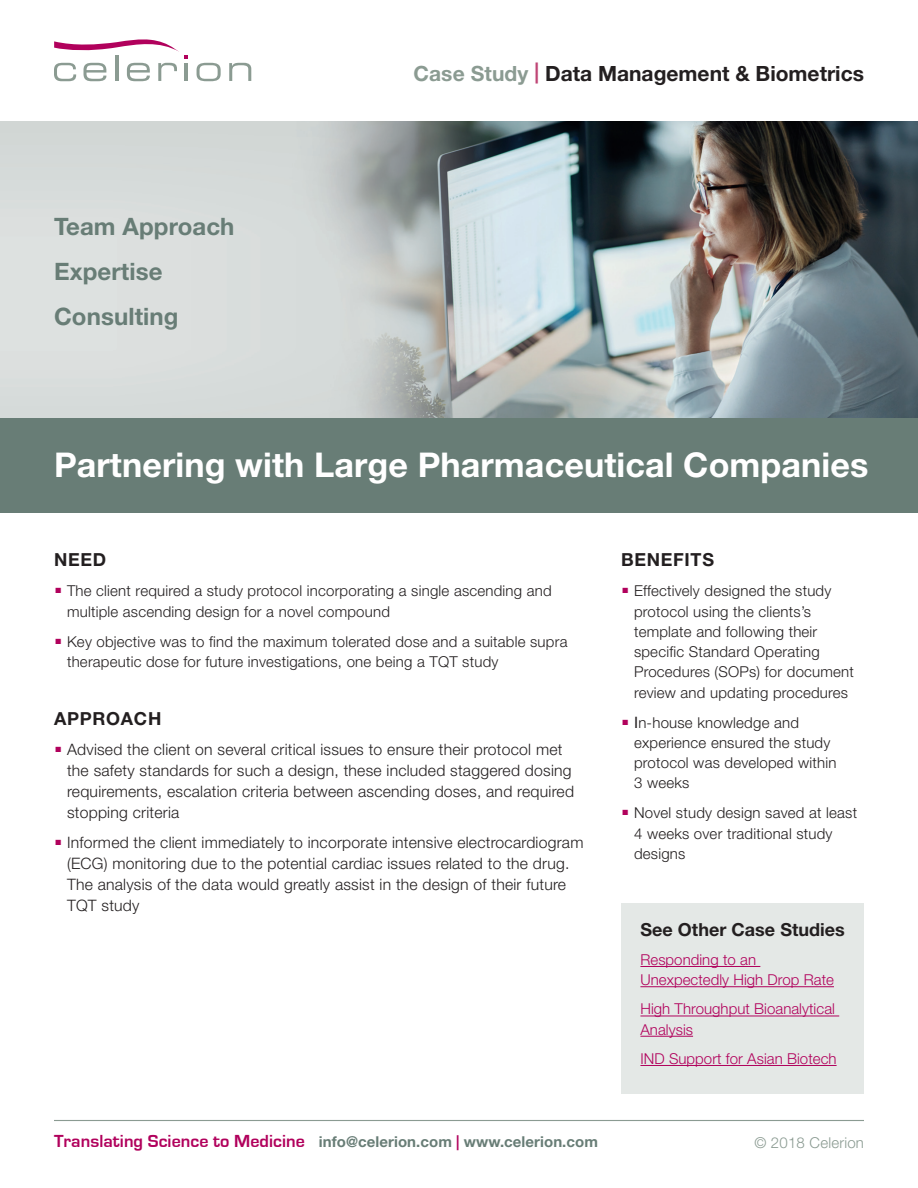
<style>
.page{position:relative;width:918px;height:1188px;background:#fff}
.page>*{position:absolute;margin:0;border:0;box-sizing:border-box;transform-origin:0 0}
.t1{font:700 34.2px "Helvetica Neue LT Std";letter-spacing:.005em;color:#fff}
.t2{font:700 24px/45px "Helvetica Neue LT Std";letter-spacing:.005em;color:#687d76}
.t3{font:700 21px "Helvetica Neue LT Std";color:#231f20}
.t4{font:700 18px "Helvetica Neue LT Std";letter-spacing:.04em;color:#231f20}
.t5{font:700 18px "Helvetica Neue LT Std";color:#231f20}
.t6{font:300 15.75px/21px "Helvetica Neue LT Std";letter-spacing:.015em;color:#231f20}
.t7{font:300 15px/20.2px "Helvetica Neue LT Std";letter-spacing:.015em;color:#231f20}
.t8{font:300 15px/20.2px "Helvetica Neue LT Std";letter-spacing:.005em;color:#b1015c}
.t9{font:700 15px "Helvetica Neue LT Std";letter-spacing:.005em;color:#687d76}
.t10{font:300 15px "Helvetica Neue LT Std";letter-spacing:.015em;color:#8b9b92}
.t11{font:7.5px "Zapf Dingbats ITC";color:#b1015c}
.s1{color:#8b9b92}
.s2{color:#bf4575}
.s3{font-weight:400;font-size:15.75px}
.s4{font-family:"Eurostile";font-size:18px;color:#b1015c}
.s5{color:#b1015c}
</style>
<div class="page">
<img style="left:0;top:122px;width:918px;height:296px">
<div style="left:0;top:418px;width:918px;height:95px;background:#687d76"></div>
<svg style="left:197px;top:63px;width:24px;height:18px"></svg>
<svg style="left:229px;top:63px;width:22px;height:18px"></svg>
<svg style="left:54px;top:39px;width:134px;height:42px"></svg>
<div style="left:621px;top:903px;width:243px;height:191px;background:#e4e8e6"></div>
<hr style="left:640px;top:966px;width:120px;height:1px;background:#b1015c">
<hr style="left:640px;top:986px;width:194px;height:1px;background:#b1015c">
<hr style="left:640px;top:1016px;width:199px;height:1px;background:#b1015c">
<hr style="left:640px;top:1036px;width:53px;height:1px;background:#b1015c">
<hr style="left:640px;top:1065px;width:197px;height:1px;background:#b1015c">
<hr style="left:54px;top:1120px;width:810px;height:1px;background:#8b9b92">
<h2 class="t2" style="left:54px;top:203px;width:182px">Team Approach<br>Expertise<br>Consulting</h2>
<p class="t3" style="left:413px;top:60px;width:452px"><span class="s1">Case Study</span> <span class="s2">|</span> Data Management &amp; Biometrics</p>
<p class="t1" style="left:54px;top:444px;width:816px">Partnering with Large Pharmaceutical Companies</p>
<p class="t4" style="left:54px;top:549px;width:54px">NEED</p>
<p class="t11" style="left:55px;top:587px;width:7px">■</p>
<p class="t7" style="left:67px;top:581px;width:486px">The client required a study protocol incorporating a single ascending and multiple ascending design for a novel compound</p>
<p class="t11" style="left:55px;top:638px;width:7px">■</p>
<p class="t7" style="left:67px;top:631px;width:502px">Key objective was to find the maximum tolerated dose and a suitable supra therapeutic dose for future investigations, one being a TQT study</p>
<p class="t4" style="left:54px;top:708px;width:109px">APPROACH</p>
<p class="t11" style="left:55px;top:746px;width:7px">■</p>
<p class="t6" style="left:67px;top:739px;width:508px">Advised the client on several critical issues to ensure their protocol met the safety standards for such a design, these included staggered dosing requirements, escalation criteria between ascending doses, and required stopping criteria</p>
<p class="t11" style="left:55px;top:839px;width:7px">■</p>
<p class="t6" style="left:67px;top:832px;width:518px">Informed the client immediately to incorporate intensive electrocardiogram (ECG) monitoring due to the potential cardiac issues related to the drug.<br>The analysis of the data would greatly assist in the design of their future TQT study</p>
<p class="t4" style="left:621px;top:549px;width:95px">BENEFITS</p>
<p class="t11" style="left:622px;top:587px;width:7px">■</p>
<p class="t7" style="left:634px;top:581px;width:221px">Effectively designed the study protocol using the clients’s template and following their specific Standard Operating<br>Procedures (SOPs) for document review and updating procedures</p>
<p class="t11" style="left:622px;top:719px;width:7px">■</p>
<p class="t7" style="left:634px;top:712px;width:204px"><span class="s3">I</span>n-house knowledge and experience ensured the study protocol was developed within<br>3 weeks</p>
<p class="t11" style="left:622px;top:809px;width:7px">■</p>
<p class="t7" style="left:634px;top:803px;width:225px">Novel study design saved at least<br>4 weeks over traditional study designs</p>
<p class="t5" style="left:640px;top:918px;width:206px">See Other Case Studies</p>
<p class="t8" style="left:640px;top:949px;width:195px">Responding to an<br>Unexpectedly High Drop Rate</p>
<p class="t8" style="left:640px;top:999px;width:196px">High Throughput Bioanalytical<br>Analysis</p>
<p class="t8" style="left:640px;top:1048px;width:198px">IND Support for Asian Biotech</p>
<p class="t9" style="left:54px;top:1133px;width:546px"><span class="s4">Translating Science to Medicine</span> info@celerion.com <span class="s5">|</span> www.celerion.com</p>
<p class="t10" style="left:754px;top:1133px;width:111px">© 2018 Celerion</p>
</div>
